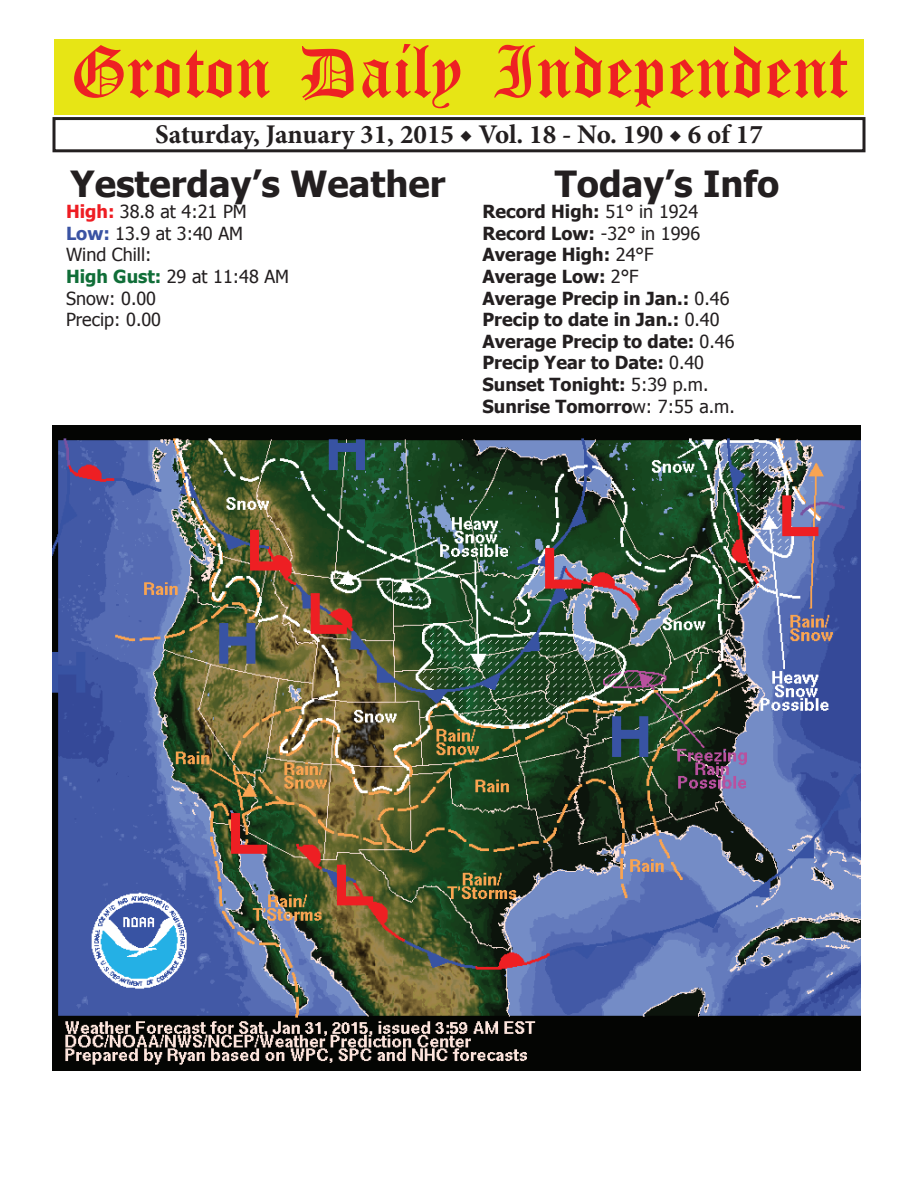
<style>
.page{position:relative;width:918px;height:1188px;background:#fff}
.page>*{position:absolute;margin:0;border:0;box-sizing:border-box;transform-origin:0 0}
.t1{font:54px "Old English Five";color:#ee2123}
.t2{font:700 36px "Tahoma";color:#231f20}
.t3{font:700 27px "Minion Pro";color:#231f20}
.t4{font:700 18px/21.6px "Tahoma";color:#231f20}
.t5{font:18px/21.6px "Tahoma";color:#231f20}
.s1{font-weight:700;color:#ee1d23}
.s2{font-weight:700;color:#3a53a3}
.s3{font-weight:700;color:#106e38}
.s4{font-weight:400}
</style>
<div class="page">
<div style="left:52px;top:117px;width:814px;height:35px;border:3px solid #231f20"></div>
<div style="left:54px;top:40px;width:810px;height:75px;background:#e7e515"></div>
<img style="left:52px;top:426px;width:809px;height:645px">
<h1 class="t1" style="left:70px;top:47px;width:779px">Groton Daily Independent</h1>
<h3 class="t3" style="left:155px;top:116px;width:609px">Saturday, January 31, 2015 ◆ Vol. 18 - No. 190 ◆ 6 of 17</h3>
<h2 class="t2" style="left:71px;top:158px;width:376px">Yesterday’s Weather</h2>
<p class="t5" style="left:66px;top:200px;width:225px"><span class="s1">High:</span> 38.8 at 4:21 PM<br><span class="s2">Low:</span> 13.9 at 3:40 AM<br>Wind Chill:<br><span class="s3">High Gust:</span> 29 at 11:48 AM<br>Snow: 0.00<br>Precip: 0.00</p>
<h2 class="t2" style="left:555px;top:158px;width:226px">Today’s Info</h2>
<p class="t4" style="left:482px;top:200px;width:254px">Record High: <span class="s4">51° in 1924<br></span>Record Low: <span class="s4">-32° in 1996<br></span>Average High: <span class="s4">24°F<br></span>Average Low: <span class="s4">2°F<br></span>Average Precip in Jan.: <span class="s4">0.46<br></span>Precip to date in Jan.: <span class="s4">0.40<br></span>Average Precip to date: <span class="s4">0.46<br></span>Precip Year to Date: <span class="s4">0.40<br></span>Sunset Tonight: <span class="s4">5:39 p.m.<br></span>Sunrise Tomorro<span class="s4">w: 7:55 a.m.</span></p>
</div>
